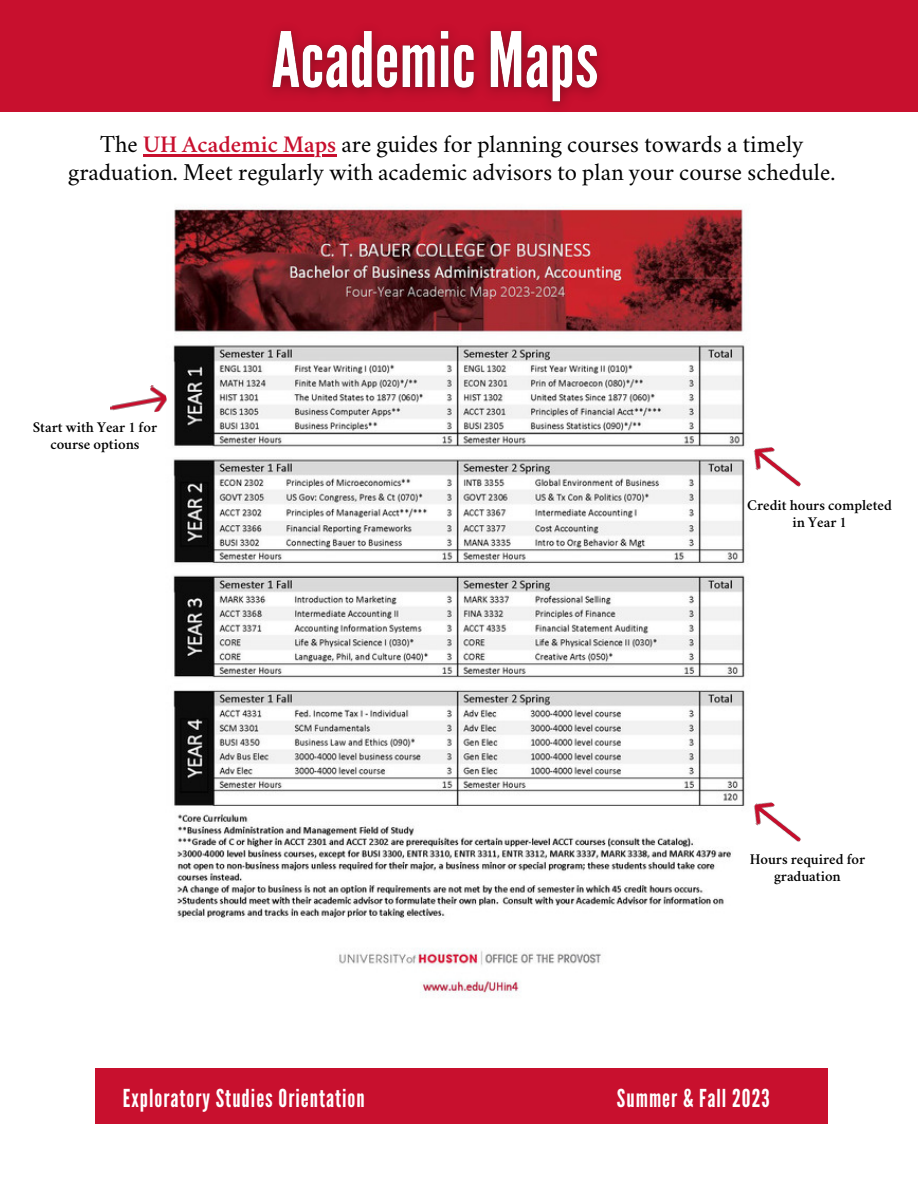
<style>
.page{position:relative;width:918px;height:1188px;background:#fff}
.page>*{position:absolute;margin:0;border:0;box-sizing:border-box;transform-origin:0 0}
.t1{font:24.6px "League Gothic";letter-spacing:.04em;color:#fff}
.t2{font:24px/28.2px "Crimson";color:#000;text-align:center}
.t3{font:600 15px/16.8px "Crimson";color:#000;text-align:center}
.s1{font-weight:600;color:#c8102e}
</style>
<div class="page">
<div style="left:0;top:0;width:918px;height:112px;background:#c8102e"></div>
<div style="left:95px;top:1069px;width:506px;height:55px;background:#c8102e"></div>
<div style="left:576px;top:1069px;width:252px;height:55px;background:#c8102e"></div>
<img style="left:173px;top:206px;width:572px;height:791px">
<img style="left:268px;top:30px;width:334px;height:77px">
<hr style="left:143px;top:154px;width:193px;height:3px;background:#c8102e">
<img style="left:110px;top:385px;width:57px;height:27px">
<img style="left:753px;top:447px;width:48px;height:40px">
<img style="left:753px;top:802px;width:48px;height:40px">
<p class="t2" style="left:68px;top:133px;width:769px">The <span class="s1">UH Academic Maps</span> are guides for planning courses towards a timely graduation. Meet regularly with academic advisors to plan your course schedule.</p>
<p class="t3" style="left:33px;top:421px;width:126px">Start with Year 1 for course options</p>
<p class="t3" style="left:747px;top:499px;width:146px">Credit hours completed in Year 1</p>
<p class="t3" style="left:750px;top:853px;width:117px">Hours required for graduation</p>
<p class="t1" style="left:123px;top:1084px;width:243px">Exploratory Studies Orientation</p>
<p class="t1" style="left:617px;top:1084px;width:154px">Summer &amp; Fall 2023</p>
</div>
